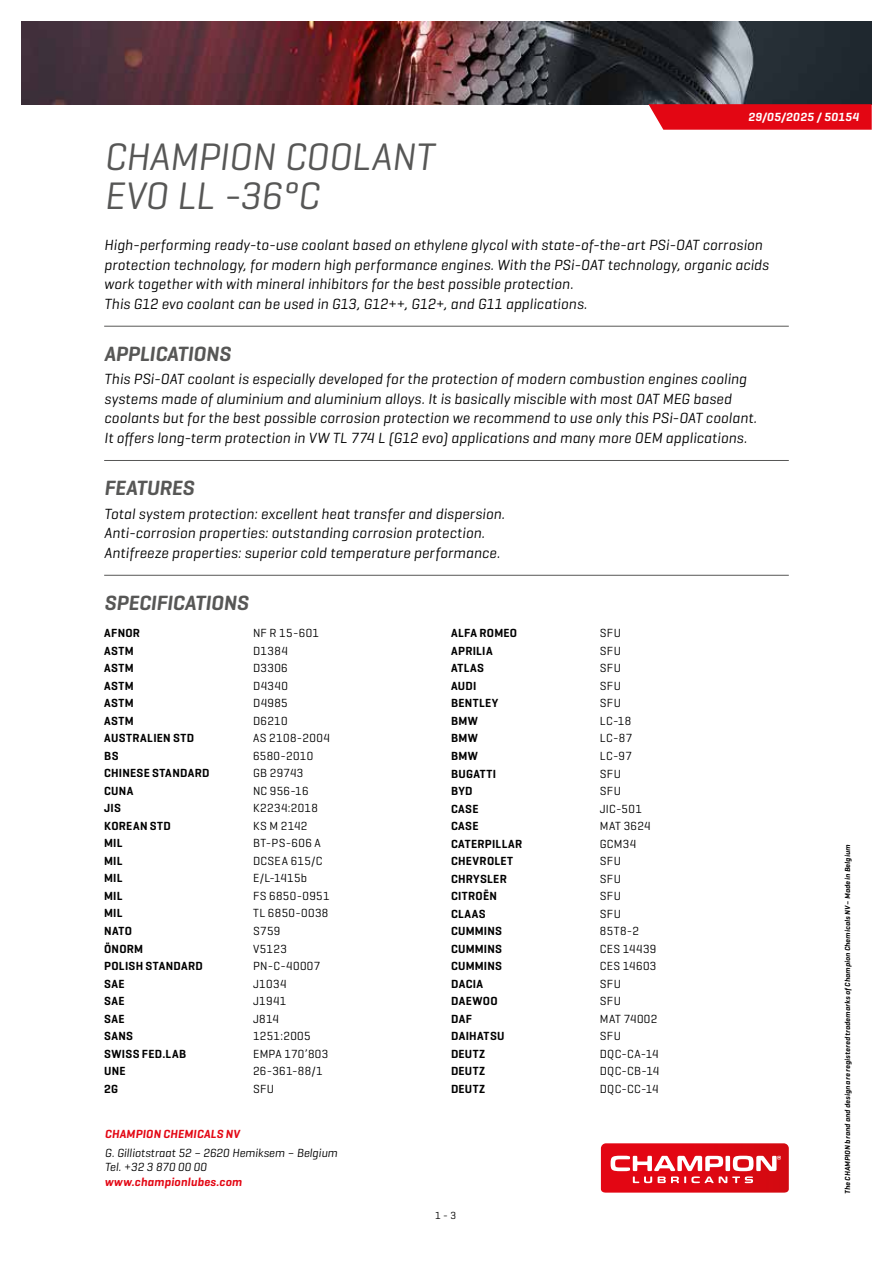
<style>
.page{position:relative;width:893px;height:1263px;background:#fff}
.page>*{position:absolute;margin:0;border:0;box-sizing:border-box;transform-origin:0 0}
.t1{font:italic 39px/39px "Geogrotesque";letter-spacing:-.005em;color:#575756}
.t2{font:italic 600 21px "Geogrotesque";letter-spacing:-.005em;color:#575756}
.t3{font:italic 15px/19.5px "Geogrotesque";letter-spacing:.01em;color:#000}
.t4{font:12px "Geogrotesque";letter-spacing:.03em;color:#000}
.t5{font:600 12px "Geogrotesque";letter-spacing:.025em;color:#000}
.t6{font:italic 12px/14.4px "Geogrotesque";color:#000}
.t7{font:italic 600 12px "Geogrotesque";letter-spacing:.015em;color:#e30613}
.t8{font:italic 600 12px "Geogrotesque";letter-spacing:.03em;color:#fff}
.t9{font:10.5px "Geogrotesque";color:#000}
.t10{font:italic 600 7.5px "Geogrotesque";letter-spacing:.025em;color:#000}
</style>
<div class="page">
<svg style="left:601px;top:1143px;width:188px;height:49px;background:#e43740"></svg>
<img style="left:21px;top:21px;width:851px;height:83px">
<svg style="left:648px;top:104px;width:224px;height:26px;background:#e3121e"></svg>
<hr style="left:104px;top:326px;width:685px;height:1px;background:#575756">
<hr style="left:104px;top:460px;width:685px;height:1px;background:#575756">
<hr style="left:104px;top:575px;width:685px;height:1px;background:#575756">
<p class="t8" style="left:748px;top:110px;width:112px">29/05/2025 / 50154</p>
<h1 class="t1" style="left:104px;top:136px;width:331px">CHAMPION COOLANT<br>EVO LL -36°C</h1>
<p class="t3" style="left:104px;top:235px;width:666px">High-performing ready-to-use coolant based on ethylene glycol with state-of-the-art PSi-OAT corrosion protection technology, for modern high performance engines. With the PSi-OAT technology, organic acids work together with with mineral inhibitors for the best possible protection.<br>This G12 evo coolant can be used in G13, G12++, G12+, and G11 applications.</p>
<h2 class="t2" style="left:104px;top:340px;width:128px">APPLICATIONS</h2>
<p class="t3" style="left:104px;top:369px;width:654px">This PSi-OAT coolant is especially developed for the protection of modern combustion engines cooling systems made of aluminium and aluminium alloys. It is basically miscible with most OAT MEG based coolants but for the best possible corrosion protection we recommend to use only this PSi-OAT coolant.<br>It offers long-term protection in VW TL 774 L (G12 evo) applications and many more OEM applications.</p>
<h2 class="t2" style="left:104px;top:475px;width:91px">FEATURES</h2>
<p class="t3" style="left:104px;top:503px;width:402px">Total system protection: excellent heat transfer and dispersion.<br>Anti-corrosion properties: outstanding corrosion protection.<br>Antifreeze properties: superior cold temperature performance.</p>
<h2 class="t2" style="left:104px;top:589px;width:146px">SPECIFICATIONS</h2>
<p class="t5" style="left:104px;top:626px;width:37px">AFNOR</p>
<p class="t4" style="left:253px;top:626px;width:68px">NF R 15-601</p>
<p class="t5" style="left:104px;top:643px;width:31px">ASTM</p>
<p class="t4" style="left:253px;top:643px;width:36px">D1384</p>
<p class="t5" style="left:104px;top:661px;width:31px">ASTM</p>
<p class="t4" style="left:253px;top:661px;width:36px">D3306</p>
<p class="t5" style="left:104px;top:678px;width:31px">ASTM</p>
<p class="t4" style="left:253px;top:678px;width:36px">D4340</p>
<p class="t5" style="left:104px;top:696px;width:31px">ASTM</p>
<p class="t4" style="left:253px;top:696px;width:36px">D4985</p>
<p class="t5" style="left:104px;top:713px;width:31px">ASTM</p>
<p class="t4" style="left:253px;top:713px;width:36px">D6210</p>
<p class="t5" style="left:104px;top:731px;width:92px">AUSTRALIEN STD</p>
<p class="t4" style="left:253px;top:731px;width:78px">AS 2108-2004</p>
<p class="t5" style="left:104px;top:748px;width:16px">BS</p>
<p class="t4" style="left:253px;top:748px;width:62px">6580-2010</p>
<p class="t5" style="left:104px;top:766px;width:107px">CHINESE STANDARD</p>
<p class="t4" style="left:253px;top:766px;width:52px">GB 29743</p>
<p class="t5" style="left:104px;top:783px;width:31px">CUNA</p>
<p class="t4" style="left:253px;top:783px;width:57px">NC 956-16</p>
<p class="t5" style="left:104px;top:801px;width:18px">JIS</p>
<p class="t4" style="left:253px;top:801px;width:66px">K2234:2018</p>
<p class="t5" style="left:104px;top:818px;width:68px">KOREAN STD</p>
<p class="t4" style="left:253px;top:818px;width:56px">KS M 2142</p>
<p class="t5" style="left:104px;top:836px;width:20px">MIL</p>
<p class="t4" style="left:253px;top:836px;width:69px">BT-PS-606 A</p>
<p class="t5" style="left:104px;top:853px;width:20px">MIL</p>
<p class="t4" style="left:253px;top:853px;width:71px">DCSEA 615/C</p>
<p class="t5" style="left:104px;top:871px;width:20px">MIL</p>
<p class="t4" style="left:253px;top:871px;width:56px">E/L-1415b</p>
<p class="t5" style="left:104px;top:888px;width:20px">MIL</p>
<p class="t4" style="left:253px;top:888px;width:78px">FS 6850-0951</p>
<p class="t5" style="left:104px;top:906px;width:20px">MIL</p>
<p class="t4" style="left:253px;top:906px;width:77px">TL 6850-0038</p>
<p class="t5" style="left:104px;top:923px;width:30px">NATO</p>
<p class="t4" style="left:253px;top:923px;width:29px">S759</p>
<p class="t5" style="left:104px;top:941px;width:40px">ÖNORM</p>
<p class="t4" style="left:253px;top:941px;width:35px">V5123</p>
<p class="t5" style="left:104px;top:958px;width:100px">POLISH STANDARD</p>
<p class="t4" style="left:253px;top:958px;width:69px">PN-C-40007</p>
<p class="t5" style="left:104px;top:976px;width:22px">SAE</p>
<p class="t4" style="left:253px;top:976px;width:35px">J1034</p>
<p class="t5" style="left:104px;top:993px;width:22px">SAE</p>
<p class="t4" style="left:253px;top:993px;width:35px">J1941</p>
<p class="t5" style="left:104px;top:1011px;width:22px">SAE</p>
<p class="t4" style="left:253px;top:1011px;width:27px">J814</p>
<p class="t5" style="left:104px;top:1028px;width:30px">SANS</p>
<p class="t4" style="left:253px;top:1028px;width:59px">1251:2005</p>
<p class="t5" style="left:104px;top:1046px;width:84px">SWISS FED.LAB</p>
<p class="t4" style="left:253px;top:1046px;width:77px">EMPA 170’803</p>
<p class="t5" style="left:104px;top:1063px;width:23px">UNE</p>
<p class="t4" style="left:253px;top:1063px;width:71px">26-361-88/1</p>
<p class="t5" style="left:104px;top:1081px;width:15px">2G</p>
<p class="t4" style="left:253px;top:1081px;width:23px">SFU</p>
<p class="t5" style="left:451px;top:626px;width:68px">ALFA ROMEO</p>
<p class="t4" style="left:600px;top:626px;width:23px">SFU</p>
<p class="t5" style="left:451px;top:643px;width:43px">APRILIA</p>
<p class="t4" style="left:600px;top:643px;width:23px">SFU</p>
<p class="t5" style="left:451px;top:661px;width:35px">ATLAS</p>
<p class="t4" style="left:600px;top:661px;width:23px">SFU</p>
<p class="t5" style="left:451px;top:678px;width:27px">AUDI</p>
<p class="t4" style="left:600px;top:678px;width:23px">SFU</p>
<p class="t5" style="left:451px;top:696px;width:49px">BENTLEY</p>
<p class="t4" style="left:600px;top:696px;width:23px">SFU</p>
<p class="t5" style="left:451px;top:713px;width:28px">BMW</p>
<p class="t4" style="left:600px;top:713px;width:33px">LC-18</p>
<p class="t5" style="left:451px;top:731px;width:28px">BMW</p>
<p class="t4" style="left:600px;top:731px;width:34px">LC-87</p>
<p class="t5" style="left:451px;top:748px;width:28px">BMW</p>
<p class="t4" style="left:600px;top:748px;width:34px">LC-97</p>
<p class="t5" style="left:451px;top:766px;width:47px">BUGATTI</p>
<p class="t4" style="left:600px;top:766px;width:23px">SFU</p>
<p class="t5" style="left:451px;top:783px;width:23px">BYD</p>
<p class="t4" style="left:600px;top:783px;width:23px">SFU</p>
<p class="t5" style="left:451px;top:801px;width:29px">CASE</p>
<p class="t4" style="left:600px;top:801px;width:44px">JIC-501</p>
<p class="t5" style="left:451px;top:818px;width:29px">CASE</p>
<p class="t4" style="left:600px;top:818px;width:52px">MAT 3624</p>
<p class="t5" style="left:451px;top:836px;width:73px">CATERPILLAR</p>
<p class="t4" style="left:600px;top:836px;width:38px">GCM34</p>
<p class="t5" style="left:451px;top:853px;width:64px">CHEVROLET</p>
<p class="t4" style="left:600px;top:853px;width:23px">SFU</p>
<p class="t5" style="left:451px;top:871px;width:57px">CHRYSLER</p>
<p class="t4" style="left:600px;top:871px;width:23px">SFU</p>
<p class="t5" style="left:451px;top:888px;width:48px">CITROËN</p>
<p class="t4" style="left:600px;top:888px;width:23px">SFU</p>
<p class="t5" style="left:451px;top:906px;width:36px">CLAAS</p>
<p class="t4" style="left:600px;top:906px;width:23px">SFU</p>
<p class="t5" style="left:451px;top:923px;width:52px">CUMMINS</p>
<p class="t4" style="left:600px;top:923px;width:41px">85T8-2</p>
<p class="t5" style="left:451px;top:941px;width:52px">CUMMINS</p>
<p class="t4" style="left:600px;top:941px;width:58px">CES 14439</p>
<p class="t5" style="left:451px;top:958px;width:52px">CUMMINS</p>
<p class="t4" style="left:600px;top:958px;width:58px">CES 14603</p>
<p class="t5" style="left:451px;top:976px;width:34px">DACIA</p>
<p class="t4" style="left:600px;top:976px;width:23px">SFU</p>
<p class="t5" style="left:451px;top:993px;width:48px">DAEWOO</p>
<p class="t4" style="left:600px;top:993px;width:23px">SFU</p>
<p class="t5" style="left:451px;top:1011px;width:22px">DAF</p>
<p class="t4" style="left:600px;top:1011px;width:59px">MAT 74002</p>
<p class="t5" style="left:451px;top:1028px;width:55px">DAIHATSU</p>
<p class="t4" style="left:600px;top:1028px;width:23px">SFU</p>
<p class="t5" style="left:451px;top:1046px;width:36px">DEUTZ</p>
<p class="t4" style="left:600px;top:1046px;width:60px">DQC-CA-14</p>
<p class="t5" style="left:451px;top:1063px;width:36px">DEUTZ</p>
<p class="t4" style="left:600px;top:1063px;width:61px">DQC-CB-14</p>
<p class="t5" style="left:451px;top:1081px;width:36px">DEUTZ</p>
<p class="t4" style="left:600px;top:1081px;width:60px">DQC-CC-14</p>
<p class="t7" style="left:105px;top:1126px;width:136px">CHAMPION CHEMICALS NV</p>
<p class="t6" style="left:105px;top:1145px;width:234px">G. Gilliotstraat 52 – 2620 Hemiksem – Belgium<br>Tel. +32 3 870 00 00</p>
<p class="t7" style="left:105px;top:1174px;width:139px">www.championlubes.com</p>
<p class="t9" style="left:435px;top:1209px;width:23px">1 - 3</p>
<p class="t10" style="left:843px;top:1194px;width:351px;rotate:-90deg">The CHAMPION brand and design are registered trademarks of Champion Chemicals NV – Made in Belgium</p>
</div>
